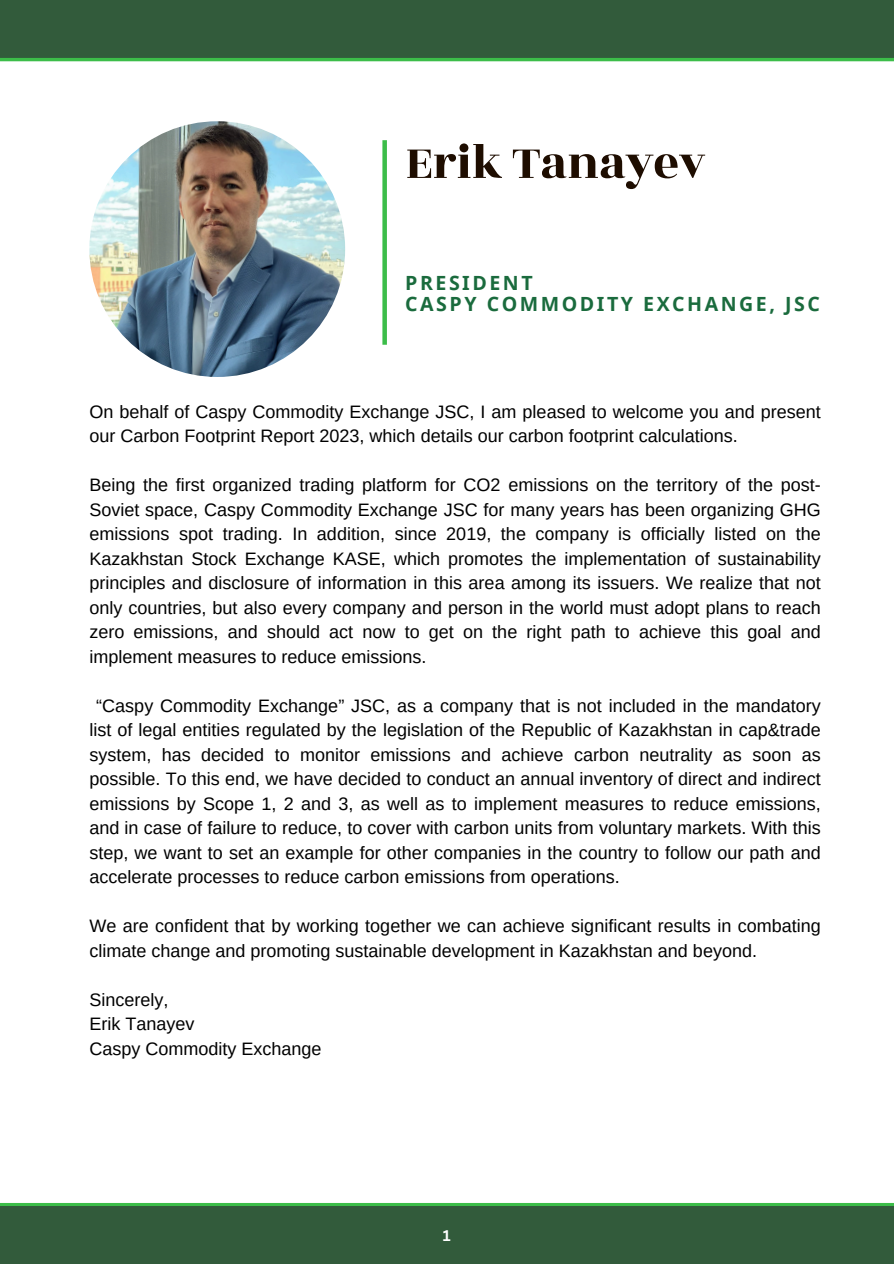
<style>
.page{position:relative;width:894px;height:1264px;background:#fff}
.page>*{position:absolute;margin:0;border:0;box-sizing:border-box;transform-origin:0 0}
.t1{font:50.55px "Rozha One";letter-spacing:-.015em;color:#1e0d00}
.t2{font:700 19.5px/21.3px "Noto Sans";letter-spacing:.13em;color:#1a6b3d}
.t3{font:18px/24.5px "Arimo";color:#000}
.t4{font:700 15px "Canva Sans";color:#fff}
</style>
<div class="page">
<div style="left:0;top:0;width:893px;height:1263px;background:#325b3b"></div>
<div style="left:0;top:58px;width:893px;height:1147px;background:#fff"></div>
<img style="left:89px;top:121px;width:256px;height:256px;border-radius:50%">
<div style="left:382px;top:140px;width:5px;height:205px;background:#3cbd49"></div>
<p class="t1" style="left:405px;top:127px;width:302px">Erik Tanayev</p>
<p class="t2" style="left:405px;top:271px;width:416px">PRESIDENT<br>CASPY COMMODITY EXCHANGE, JSC</p>
<h1 class="t3" style="left:89px;top:399px;width:732px">On behalf of Caspy Commodity Exchange JSC, I am pleased to welcome you and present our Carbon Footprint Report 2023, which details our carbon footprint calculations.</h1>
<h2 class="t3" style="left:89px;top:472px;width:732px;text-align:justify">Being the first organized trading platform for CO2 emissions on the territory of the post-Soviet space, Caspy Commodity Exchange JSC for many years has been organizing GHG emissions spot trading. In addition, since 2019, the company is officially listed on the Kazakhstan Stock Exchange KASE, which promotes the implementation of sustainability principles and disclosure of information in this area among its issuers. We realize that not only countries, but also every company and person in the world must adopt plans to reach zero emissions, and should act now to get on the right path to achieve this goal and implement measures to reduce emissions.</h2>
<p class="t3" style="left:89px;top:693px;width:732px;text-align:justify;text-indent:7px">“Caspy Commodity Exchange” JSC, as a company that is not included in the mandatory list of legal entities regulated by the legislation of the Republic of Kazakhstan in cap&amp;trade system, has decided to monitor emissions and achieve carbon neutrality as soon as possible. To this end, we have decided to conduct an annual inventory of direct and indirect emissions by Scope 1, 2 and 3, as well as to implement measures to reduce emissions, and in case of failure to reduce, to cover with carbon units from voluntary markets. With this step, we want to set an example for other companies in the country to follow our path and accelerate processes to reduce carbon emissions from operations.</p>
<p class="t3" style="left:89px;top:913px;width:732px">We are confident that by working together we can achieve significant results in combating climate change and promoting sustainable development in Kazakhstan and beyond.</p>
<p class="t3" style="left:89px;top:987px;width:80px">Sincerely,</p>
<p class="t3" style="left:89px;top:1011px;width:106px">Erik Tanayev</p>
<p class="t3" style="left:89px;top:1036px;width:233px">Caspy Commodity Exchange</p>
<p class="t4" style="left:443px;top:1225px;width:9px">1</p>
</div>
